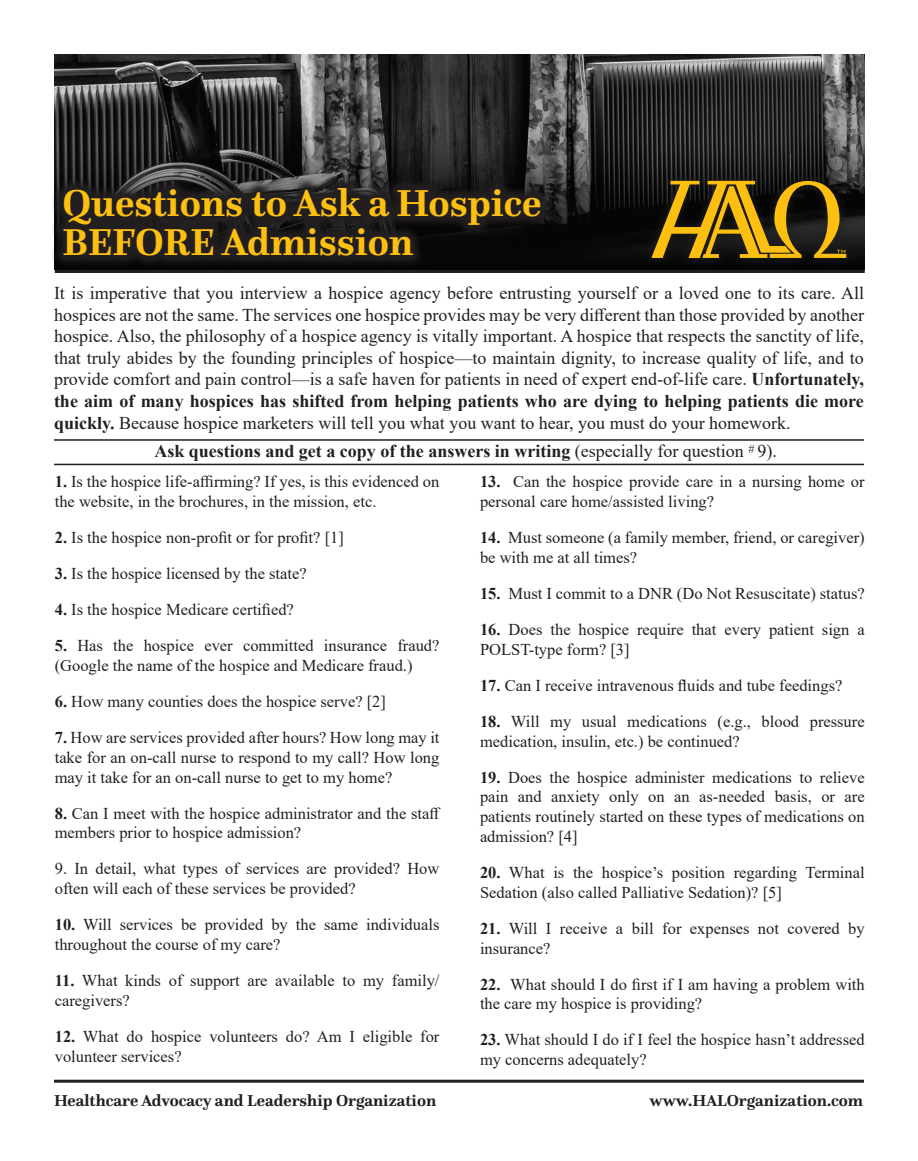
<style>
.page{position:relative;width:918px;height:1161px;background:#fff}
.page>*{position:absolute;margin:0;border:0;box-sizing:border-box;transform-origin:0 0}
.Default{font:700 39px/39px "Questa";color:#fdc011}
.Default-2{font:18px/21.6px "Times New Roman";color:#231f20;text-align:justify}
.Default-3{font:700 18px "Times New Roman";color:#231f20}
.Default-4{font:16.5px/19.8px "Times New Roman";color:#231f20}
.Default-5{font:700 16.5px "Questa";color:#231f20}
.s1{font-weight:700}
.s2{font-weight:400}
</style>
<div class="page">
<img style="left:54px;top:54px;width:810px;height:216px">
<hr style="left:54px;top:439px;width:810px;height:2px;background:#231f20">
<hr style="left:54px;top:464px;width:810px;height:1px;background:#231f20">
<svg style="left:53px;top:173px;width:499px;height:94px;background:#201e1e"></svg>
<svg style="left:640px;top:170px;width:213px;height:97px;background:#141514"></svg>
<svg style="left:651px;top:181px;width:195px;height:77px;background:#6d5512"></svg>
<hr style="left:55px;top:270px;width:810px;height:3px;background:#231f20">
<hr style="left:54px;top:1080px;width:810px;height:3px;background:#231f20">
<p class="Default" style="left:63px;top:183px;width:480px">Questions to Ask a Hospice<br>BEFORE Admission</p>
<p class="Default-2" style="left:54px;top:282px;width:812px">It is imperative that you interview a hospice agency before entrusting yourself or a loved one to its care. All hospices are not the same. The services one hospice provides may be very different than those provided by another hospice. Also, the philosophy of a hospice agency is vitally important. A hospice that respects the sanctity of life, that truly abides by the founding principles of hospice—to maintain dignity, to increase quality of life, and to provide comfort and pain control—is a safe haven for patients in need of expert end-of-life care. <span class="s1">Unfortunately, the aim of many hospices has shifted from helping patients who are dying to helping patients die more quickly.</span> Because hospice marketers will tell you what you want to hear, you must do your homework.</p>
<p class="Default-3" style="left:154px;top:438px;width:624px">Ask questions and get a copy of the answers in writing <span class="s2">(especially for question</span> <sup>#</sup> <span class="s2">9).</span></p>
<p class="Default-4" style="left:55px;top:472px;width:386px"><span class="s1">1.</span> Is the hospice life-affirming? If yes, is this evidenced on the website, in the brochures, in the mission, etc.</p>
<p class="Default-4" style="left:55px;top:527px;width:291px"><span class="s1">2.</span> Is the hospice non-profit or for profit? [1]</p>
<p class="Default-4" style="left:55px;top:563px;width:254px"><span class="s1">3.</span> Is the hospice licensed by the state?</p>
<p class="Default-4" style="left:55px;top:599px;width:241px"><span class="s1">4.</span> Is the hospice Medicare certified?</p>
<p class="Default-4" style="left:55px;top:635px;width:386px"><span class="s1">5.</span> Has the hospice ever committed insurance fraud? (Google the name of the hospice and Medicare fraud.)</p>
<p class="Default-4" style="left:55px;top:691px;width:333px"><span class="s1">6.</span> How many counties does the hospice serve? [2]</p>
<p class="Default-4" style="left:55px;top:727px;width:386px;text-align:justify"><span class="s1">7.</span> How are services provided after hours? How long may it take for an on-call nurse to respond to my call? How long may it take for an on-call nurse to get to my home?</p>
<p class="Default-4" style="left:55px;top:803px;width:387px"><span class="s1">8.</span> Can I meet with the hospice administrator and the staff members prior to hospice admission?</p>
<p class="Default-4" style="left:55px;top:859px;width:386px">9. In detail, what types of services are provided? How often will each of these services be provided?</p>
<p class="Default-4" style="left:55px;top:914px;width:386px"><span class="s1">10.</span> Will services be provided by the same individuals throughout the course of my care?</p>
<p class="Default-4" style="left:55px;top:970px;width:386px"><span class="s1">11.</span> What kinds of support are available to my family/ caregivers?</p>
<p class="Default-4" style="left:55px;top:1026px;width:386px"><span class="s1">12.</span> What do hospice volunteers do? Am I eligible for volunteer services?</p>
<p class="Default-4" style="left:480px;top:472px;width:386px"><span class="s1">13.</span> Can the hospice provide care in a nursing home or personal care home/assisted living?</p>
<p class="Default-4" style="left:480px;top:527px;width:386px"><span class="s1">14.</span> Must someone (a family member, friend, or caregiver) be with me at all times?</p>
<p class="Default-4" style="left:480px;top:583px;width:386px"><span class="s1">15.</span> Must I commit to a DNR (Do Not Resuscitate) status?</p>
<p class="Default-4" style="left:480px;top:619px;width:386px"><span class="s1">16.</span> Does the hospice require that every patient sign a<br>POLST-type form? [3]</p>
<p class="Default-4" style="left:480px;top:675px;width:364px"><span class="s1">17.</span> Can I receive intravenous fluids and tube feedings?</p>
<p class="Default-4" style="left:480px;top:711px;width:386px"><span class="s1">18.</span> Will my usual medications (e.g., blood pressure medication, insulin, etc.) be continued?</p>
<p class="Default-4" style="left:480px;top:767px;width:386px;text-align:justify"><span class="s1">19.</span> Does the hospice administer medications to relieve pain and anxiety only on an as-needed basis, or are patients routinely started on these types of medications on admission? [4]</p>
<p class="Default-4" style="left:480px;top:862px;width:386px"><span class="s1">20.</span> What is the hospice’s position regarding Terminal<br>Sedation (also called Palliative Sedation)? [5]</p>
<p class="Default-4" style="left:480px;top:918px;width:386px"><span class="s1">21.</span> Will I receive a bill for expenses not covered by insurance?</p>
<p class="Default-4" style="left:480px;top:974px;width:386px"><span class="s1">22.</span> What should I do first if I am having a problem with the care my hospice is providing?</p>
<p class="Default-4" style="left:480px;top:1030px;width:386px"><span class="s1">23.</span> What should I do if I feel the hospice hasn’t addressed my concerns adequately?</p>
<p class="Default-5" style="left:54px;top:1090px;width:384px">Healthcare Advocacy and Leadership Organization</p>
<p class="Default-5" style="left:650px;top:1090px;width:215px">www.HALOrganization.com</p>
</div>
